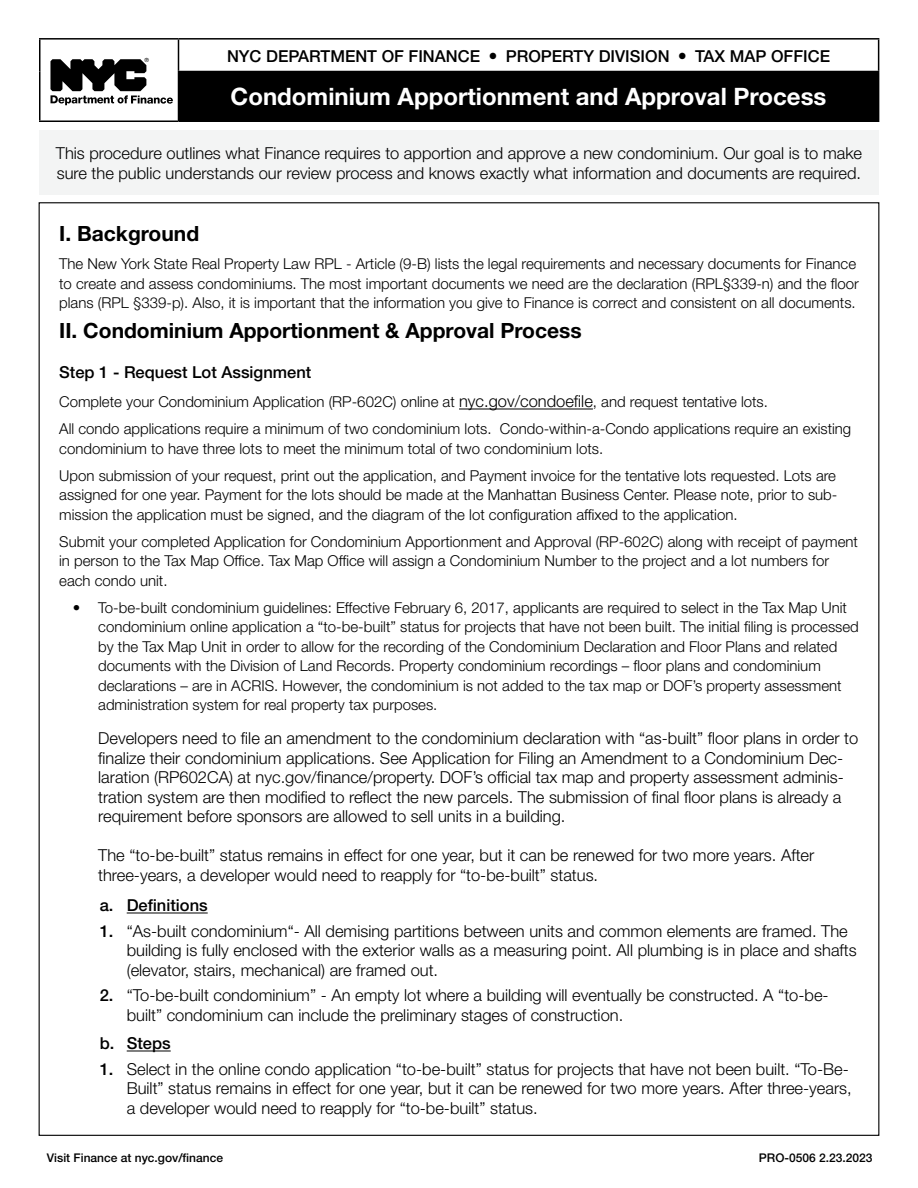
<style>
.page{position:relative;width:918px;height:1188px;background:#fff}
.page>*{position:absolute;margin:0;border:0;box-sizing:border-box;transform-origin:0 0}
.t1{font:700 24px "Helvetica Neue LT Std";color:#fff}
.t2{font:700 21px "Helvetica Neue LT Std";color:#000}
.t3{font:300 16.5px/19.5px "Helvetica Neue LT Std";color:#000}
.t4{font:500 16.5px "Helvetica Neue LT Std";color:#000}
.t5{font:300 15px/19.5px "Helvetica Neue LT Std";color:#000}
.t6{font:500 12px "Helvetica Neue LT Std";color:#000}
.t7{font:5.7px "Helvetica Neue";color:#000}
.s1{font-size:16.5px}
.s2{font-weight:500}
</style>
<div class="page">
<hr style="left:459px;top:409px;width:134px;height:1px;background:#000">
<hr style="left:127px;top:913px;width:81px;height:1px;background:#000">
<hr style="left:127px;top:1051px;width:44px;height:1px;background:#000">
<div style="left:39px;top:130px;width:840px;height:65px;background:#f3f4f4"></div>
<div style="left:178px;top:72px;width:701px;height:49px;background:#000"></div>
<hr style="left:39px;top:38px;width:139px;height:2px;background:#000">
<hr style="left:39px;top:40px;width:1px;height:32px;background:#000">
<hr style="left:178px;top:38px;width:701px;height:2px;background:#000">
<hr style="left:178px;top:40px;width:1px;height:31px;background:#000">
<hr style="left:878px;top:40px;width:1px;height:31px;background:#000">
<hr style="left:39px;top:71px;width:1px;height:49px;background:#000">
<hr style="left:178px;top:71px;width:701px;height:1px;background:#000">
<hr style="left:39px;top:120px;width:139px;height:2px;background:#000">
<hr style="left:178px;top:120px;width:701px;height:2px;background:#000">
<svg style="left:50px;top:59px;width:123px;height:46px"></svg>
<p class="t7" style="left:145px;top:55px;width:6px">®</p>
<p class="t4" style="left:227px;top:46px;width:255px">NYC DEPARTMENT OF FINANCE</p>
<p class="t4" style="left:506px;top:46px;width:165px">PROPERTY DIVISION</p>
<p class="t4" style="left:695px;top:46px;width:136px">TAX MAP OFFICE</p>
<h1 class="t1" style="left:231px;top:82px;width:597px">Condominium Apportionment and Approval Process</h1>
<p class="t3" style="left:56px;top:143px;width:808px">This procedure outlines what Finance requires to apportion and approve a new condominium. Our goal is to make sure the public understands our review process and knows exactly what information and documents are required.</p>
<h2 class="t2" style="left:59px;top:220px;width:142px">I. Background</h2>
<p class="t5" style="left:59px;top:254px;width:801px">The New York State Real Property Law RPL - Article (9-B) lists the legal requirements and necessary documents for Finance to create and assess condominiums. The most important documents we need are the declaration (RPL§339-n) and the floor plans (RPL §339-p). Also, it is important that the information you give to Finance is correct and consistent on all documents.</p>
<h2 class="t2" style="left:59px;top:318px;width:524px">II. Condominium Apportionment &amp; Approval Process</h2>
<p class="t4" style="left:59px;top:362px;width:254px">Step 1 - Request Lot Assignment</p>
<p class="t5" style="left:59px;top:388px;width:794px;line-height:27px">Complete your Condominium Application (RP-602C) online at <span class="s1">nyc.gov/condoefile</span>, and request tentative lots.<br>All condo applications require a minimum of two condominium lots. Condo-within-a-Condo applications require an existing</p>
<p class="t5" style="left:59px;top:435px;width:778px;line-height:27px">condominium to have three lots to meet the minimum total of two condominium lots.<br>Upon submission of your request, print out the application, and Payment invoice for the tentative lots requested. Lots are</p>
<p class="t5" style="left:59px;top:485px;width:780px">assigned for one year. Payment for the lots should be made at the Manhattan Business Center. Please note, prior to sub&shy;mission the application must be signed, and the diagram of the lot configuration affixed to the application.</p>
<p class="t5" style="left:59px;top:531px;width:800px">Submit your completed Application for Condominium Apportionment and Approval (RP-602C) along with receipt of payment in person to the Tax Map Office. Tax Map Office will assign a Condominium Number to the project and a lot numbers for each condo unit.</p>
<p class="t5" style="left:98px;top:597px;width:762px;text-indent:-26px">• To-be-built condominium guidelines: Effective February 6, 2017, applicants are required to select in the Tax Map Unit condominium online application a “to-be-built” status for projects that have not been built. The initial filing is processed by the Tax Map Unit in order to allow for the recording of the Condominium Declaration and Floor Plans and related documents with the Division of Land Records. Property condominium recordings – floor plans and condominium declarations – are in ACRIS. However, the condominium is not added to the tax map or DOF’s property assessment administration system for real property tax purposes.</p>
<p class="t3" style="left:98px;top:728px;width:762px">Developers need to file an amendment to the condominium declaration with “as-built” floor plans in order to finalize their condominium applications. See Application for Filing an Amendment to a Condominium Dec&shy;laration (RP602CA) at nyc.gov/finance/property. DOF’s official tax map and property assessment adminis&shy;tration system are then modified to reflect the new parcels. The submission of final floor plans is already a requirement before sponsors are allowed to sell units in a building.</p>
<p class="t3" style="left:98px;top:845px;width:718px">The “to-be-built” status remains in effect for one year, but it can be renewed for two more years. After three-years, a developer would need to reapply for “to-be-built” status.</p>
<p class="t4" style="left:100px;top:896px;width:109px">a. Definitions</p>
<p class="t3" style="left:127px;top:921px;width:732px;text-indent:-27px"><span class="s2">1.</span> “As-built condominium“- All demising partitions between units and common elements are framed. The building is fully enclosed with the exterior walls as a measuring point. All plumbing is in place and shafts (elevator, stairs, mechanical) are framed out.</p>
<p class="t3" style="left:127px;top:985px;width:703px;text-indent:-27px"><span class="s2">2.</span> “To-be-built condominium” - An empty lot where a building will eventually be constructed. A “to-be&shy;built” condominium can include the preliminary stages of construction.</p>
<p class="t4" style="left:100px;top:1034px;width:72px">b. Steps</p>
<p class="t3" style="left:127px;top:1059px;width:727px;text-indent:-27px"><span class="s2">1.</span> Select in the online condo application “to-be-built” status for projects that have not been built. “To-Be-<br>Built” status remains in effect for one year, but it can be renewed for two more years. After three-years, a developer would need to reapply for “to-be-built” status.</p>
<p class="t6" style="left:47px;top:1151px;width:178px">Visit Finance at nyc.gov/finance</p>
<p class="t6" style="left:759px;top:1151px;width:115px">PRO-0506 2.23.2023</p>
</div>
